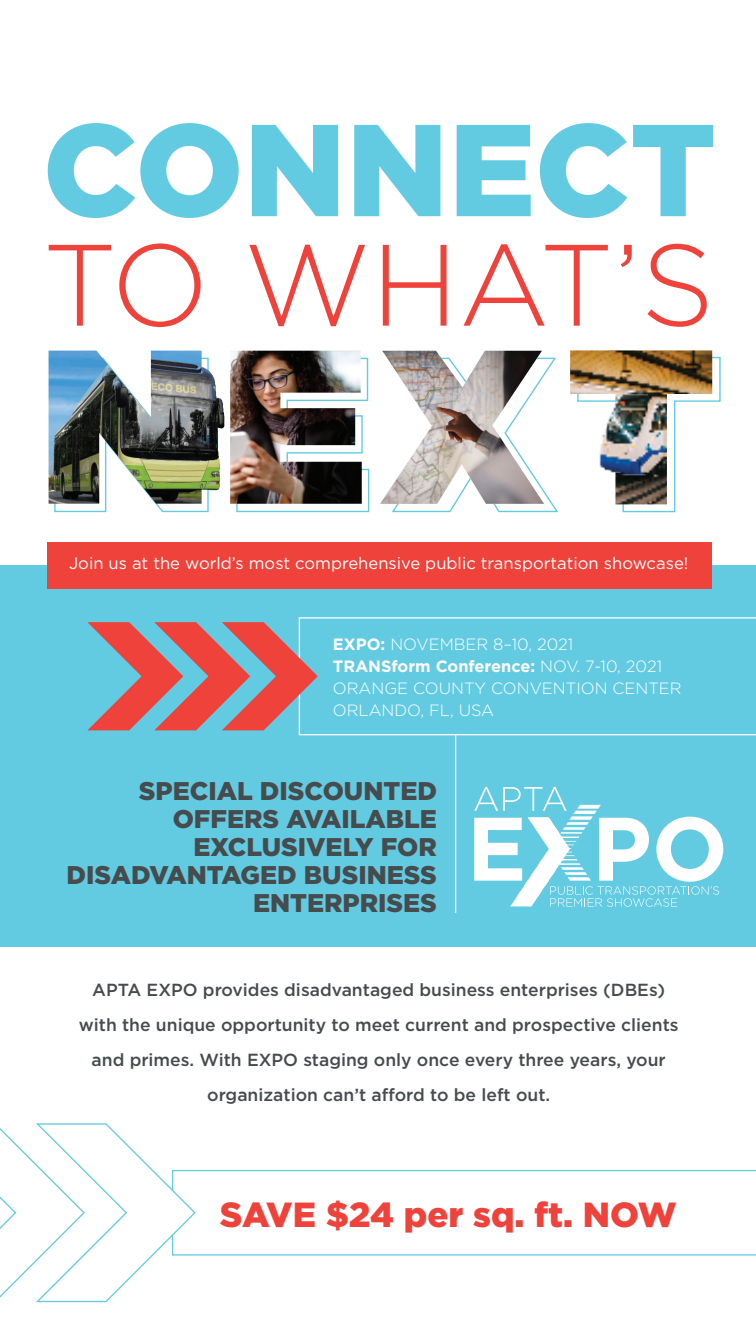
<style>
.page{position:relative;width:756px;height:1323px;background:#fff}
.page>*{position:absolute;margin:0;border:0;box-sizing:border-box;transform-origin:0 0}
.t1{font:900 130.38px "Gotham";color:#63cbe1}
.t2{font:300 115.33px "Gotham";letter-spacing:-.03em;color:#ee423a}
.t3{font:900 34.82px "Gotham";color:#ee423a}
.body{font:900 25.55px/28px "Gotham";color:#464b4d;text-align:right}
.body-2{font:500 17.5px/35px "Gotham";color:#464b4d;text-align:center}
.t4{font:16.62px "Gotham";color:#fff}
.t5{font:300 16.28px "Gotham";color:#fff}
.t6{font:700 16.28px "Gotham";color:#fff}
.s1{font-weight:700}
.s2{font-weight:300}
</style>
<div class="page">
<div style="left:0;top:565px;width:756px;height:382px;background:#63cbe1"></div>
<svg style="left:615px;top:356px;width:106px;height:157px"></svg>
<img style="left:647px;top:350px;width:65px;height:154px">
<img style="left:570px;top:350px;width:77px;height:154px">
<svg style="left:54px;top:504px;width:155px;height:9px"></svg>
<svg style="left:236px;top:357px;width:134px;height:156px"></svg>
<img style="left:230px;top:351px;width:132px;height:153px">
<img style="left:49px;top:351px;width:176px;height:153px">
<svg style="left:380px;top:351px;width:178px;height:162px"></svg>
<svg style="left:299px;top:617px;width:457px;height:118px"></svg>
<svg style="left:197px;top:1170px;width:559px;height:86px"></svg>
<svg style="left:87px;top:622px;width:231px;height:108px"></svg>
<hr style="left:455px;top:735px;width:1px;height:178px;background:#fff">
<div style="left:48px;top:542px;width:664px;height:47px;background:#ee423a"></div>
<svg style="left:474px;top:787px;width:249px;height:120px"></svg>
<svg style="left:0;top:1123px;width:197px;height:180px"></svg>
<p class="t1" style="left:43px;top:80px;width:675px">CONNECT</p>
<p class="t2" style="left:42px;top:212px;width:674px">TO WHAT’S</p>
<p class="t4" style="left:69px;top:552px;width:621px">Join us at the world’s most comprehensive public transportation showcase!</p>
<p class="t5" style="left:333px;top:634px;width:242px"><span class="s1">EXPO:</span> NOVEMBER 8–10, 2021</p>
<p class="t6" style="left:333px;top:655px;width:331px">TRANSform Conference: <span class="s2">NOV. 7-10, 2021</span></p>
<p class="t5" style="left:333px;top:678px;width:350px">ORANGE COUNTY CONVENTION CENTER</p>
<p class="t5" style="left:333px;top:699px;width:163px">ORLANDO, FL, USA</p>
<p class="body" style="left:67px;top:777px;width:372px">SPECIAL DISCOUNTED<br>OFFERS AVAILABLE<br>EXCLUSIVELY FOR<br>DISADVANTAGED BUSINESS<br>ENTERPRISES</p>
<p class="body-2" style="left:79px;top:972px;width:601px">APTA EXPO provides disadvantaged business enterprises (DBEs) with the unique opportunity to meet current and prospective clients and primes. With EXPO staging only once every three years, your organization can’t afford to be left out.</p>
<p class="t3" style="left:220px;top:1190px;width:458px">SAVE $24 per sq. ft. NOW</p>
</div>
